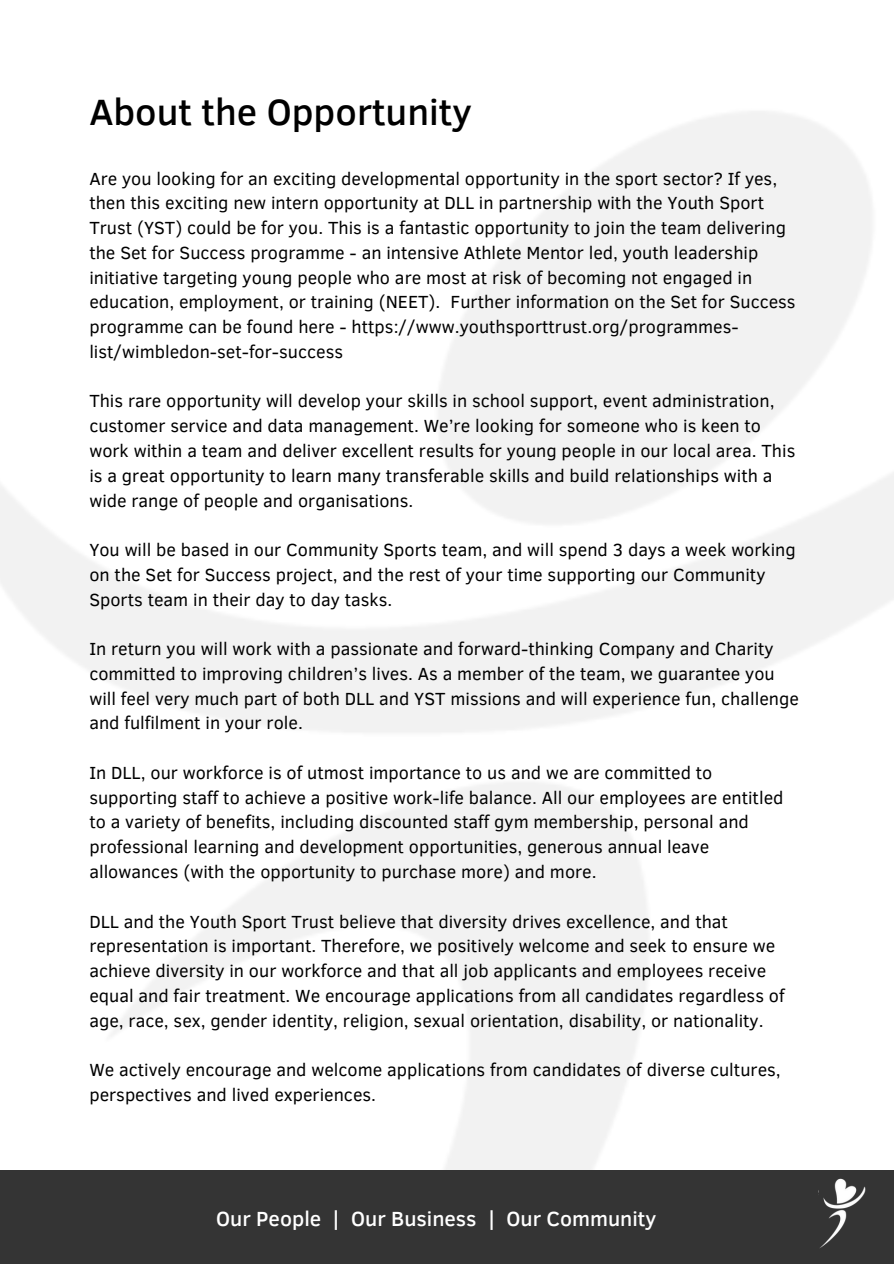
<style>
.page{position:relative;width:894px;height:1264px;background:#fff}
.page>*{position:absolute;margin:0;border:0;box-sizing:border-box;transform-origin:0 0}
.t1{font:500 37.5px "Clear Sans";color:#000}
.t2{font:500 21px "Clear Sans";color:#fff}
.t3{font:18px/24.8px "Clear Sans";color:#000}
</style>
<div class="page">
<div style="left:0;top:1170px;width:893px;height:93px;background:#343434"></div>
<img style="left:818px;top:1178px;width:48px;height:70px">
<h1 class="t1" style="left:89px;top:85px;width:384px">About the Opportunity</h1>
<p class="t3" style="left:89px;top:165px;width:707px">Are you looking for an exciting developmental opportunity in the sport sector? If yes, then this exciting new intern opportunity at DLL in partnership with the Youth Sport Trust (YST) could be for you. This is a fantastic opportunity to join the team delivering the Set for Success programme - an intensive Athlete Mentor led, youth leadership initiative targeting young people who are most at risk of becoming not engaged in education, employment, or training (NEET). Further information on the Set for Success programme can be found here - https://www.youthsporttrust.org/programmes&shy;list/wimbledon-set-for-success</p>
<p class="t3" style="left:89px;top:388px;width:707px">This rare opportunity will develop your skills in school support, event administration, customer service and data management. We’re looking for someone who is keen to work within a team and deliver excellent results for young people in our local area. This is a great opportunity to learn many transferable skills and build relationships with a wide range of people and organisations.</p>
<p class="t3" style="left:89px;top:536px;width:707px">You will be based in our Community Sports team, and will spend 3 days a week working on the Set for Success project, and the rest of your time supporting our Community<br>Sports team in their day to day tasks.</p>
<p class="t3" style="left:89px;top:635px;width:710px">In return you will work with a passionate and forward-thinking Company and Charity committed to improving children’s lives. As a member of the team, we guarantee you will feel very much part of both DLL and YST missions and will experience fun, challenge and fulfilment in your role.</p>
<p class="t3" style="left:89px;top:759px;width:695px">In DLL, our workforce is of utmost importance to us and we are committed to supporting staff to achieve a positive work-life balance. All our employees are entitled to a variety of benefits, including discounted staff gym membership, personal and professional learning and development opportunities, generous annual leave allowances (with the opportunity to purchase more) and more.</p>
<p class="t3" style="left:89px;top:907px;width:696px">DLL and the Youth Sport Trust believe that diversity drives excellence, and that representation is important. Therefore, we positively welcome and seek to ensure we achieve diversity in our workforce and that all job applicants and employees receive equal and fair treatment. We encourage applications from all candidates regardless of age, race, sex, gender identity, religion, sexual orientation, disability, or nationality.</p>
<p class="t3" style="left:89px;top:1056px;width:692px">We actively encourage and welcome applications from candidates of diverse cultures, perspectives and lived experiences.</p>
<h2 class="t2" style="left:216px;top:1203px;width:441px">Our People | Our Business | Our Community</h2>
</div>
